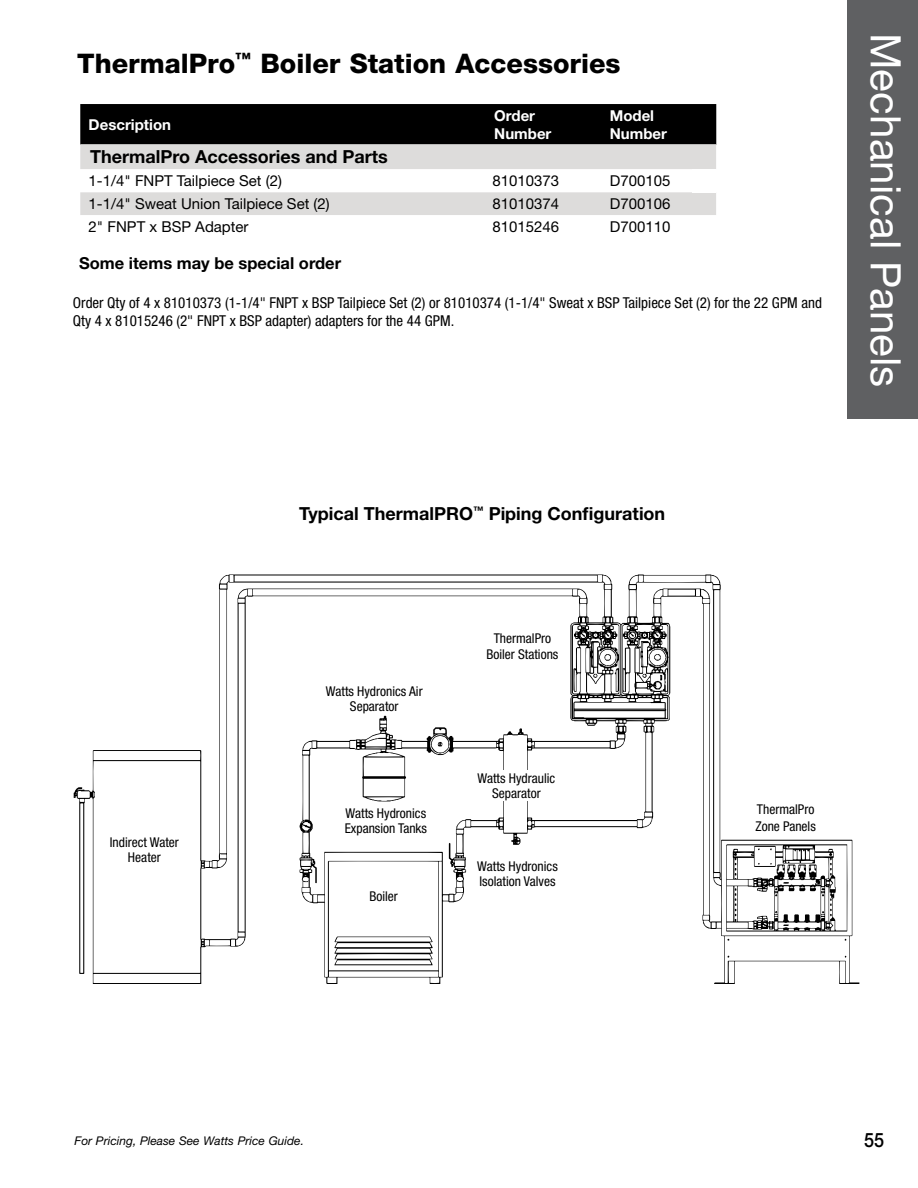
<style>
.page{position:relative;width:918px;height:1188px;background:#fff}
.page>*{position:absolute;margin:0;border:0;box-sizing:border-box;transform-origin:0 0}
.t1{font:42px "Helvetica Neue LT Std";letter-spacing:.005em;color:#fff}
.t2{font:800 27px "Helvetica Neue LT Std";color:#000}
.t3{font:500 19.8px "Helvetica Neue LT Std";color:#000;scale:.91 1}
.t4{font:700 18px "Helvetica Neue LT Std";color:#000}
.t5{font:700 16.5px "Helvetica Neue LT Std";color:#000}
.t6{font:condensed 15px/18px "Helvetica Neue LT Std";color:#000}
.t7{font:15px "Helvetica Neue LT Std";color:#000}
.t8{font:700 15px/18px "Helvetica Neue LT Std";color:#fff}
.t9{font:condensed 13.5px/15px "Helvetica Neue LT Std";color:#000;text-align:center}
.t10{font:italic 12px "Helvetica Neue LT Std";color:#000}
</style>
<div class="page">
<div style="left:848px;top:0;width:70px;height:418px;background:#5f6062"></div>
<div style="left:80px;top:104px;width:636px;height:40px;background:#000"></div>
<svg style="left:80px;top:144px;width:636px;height:71px;fill:#dddcdb"></svg>
<div style="left:692px;top:169px;width:24px;height:23px;background:#fff"></div>
<svg style="left:74px;top:574px;width:785px;height:410px"></svg>
<svg style="left:334px;top:937px;width:99px;height:28px"></svg>
<svg style="left:660px;top:675px;width:2px;height:6px"></svg>
<svg style="left:593px;top:674px;width:5px;height:4px"></svg>
<svg style="left:643px;top:674px;width:4px;height:4px"></svg>
<svg style="left:726px;top:844px;width:121px;height:88px"></svg>
<svg style="left:431px;top:735px;width:19px;height:19px"></svg>
<svg style="left:649px;top:648px;width:17px;height:18px"></svg>
<svg style="left:599px;top:648px;width:17px;height:18px"></svg>
<div style="left:457px;top:770px;width:119px;height:31px;background:#fff"></div>
<div style="left:326px;top:806px;width:120px;height:30px;background:#fff"></div>
<div style="left:469px;top:857px;width:97px;height:33px;background:#fff"></div>
<div style="left:344px;top:884px;width:80px;height:25px;background:#fff"></div>
<div style="left:104px;top:828px;width:81px;height:43px;background:#fff"></div>
<div style="left:325px;top:683px;width:99px;height:30px;background:#fff"></div>
<h2 class="t2" style="left:77px;top:48px;width:545px">ThermalPro<sup>™</sup> Boiler Station Accessories</h2>
<p class="t8" style="left:89px;top:115px;width:84px">Description</p>
<p class="t8" style="left:494px;top:106px;width:59px">Order<br>Number</p>
<p class="t8" style="left:610px;top:106px;width:59px">Model<br>Number</p>
<h3 class="t4" style="left:90px;top:146px;width:299px">ThermalPro Accessories and Parts</h3>
<p class="t7" style="left:89px;top:172px;width:195px">1-1/4" FNPT Tailpiece Set (2)</p>
<p class="t7" style="left:492px;top:172px;width:68px">81010373</p>
<p class="t7" style="left:610px;top:172px;width:62px">D700105</p>
<p class="t7" style="left:89px;top:195px;width:243px">1-1/4" Sweat Union Tailpiece Set (2)</p>
<p class="t7" style="left:492px;top:195px;width:68px">81010374</p>
<p class="t7" style="left:610px;top:195px;width:62px">D700106</p>
<p class="t7" style="left:89px;top:217px;width:162px">2" FNPT x BSP Adapter</p>
<p class="t7" style="left:492px;top:217px;width:68px">81015246</p>
<p class="t7" style="left:610px;top:217px;width:62px">D700110</p>
<p class="t5" style="left:79px;top:253px;width:264px">Some items may be special order</p>
<p class="t6" style="left:73px;top:293px;width:751px">Order Qty of 4 x 81010373 (1-1/4" FNPT x BSP Tailpiece Set (2) or 81010374 (1-1/4" Sweat x BSP Tailpiece Set (2) for the 22 GPM and<br>Qty 4 x 81015246 (2" FNPT x BSP adapter) adapters for the 44 GPM.</p>
<h3 class="t4" style="left:299px;top:502px;width:368px">Typical ThermalPRO<sup>™</sup> Piping Configuration</h3>
<p class="t9" style="left:110px;top:834px;width:71px">Indirect Water<br>Heater</p>
<p class="t9" style="left:326px;top:683px;width:98px">Watts Hydronics Air<br>Separator</p>
<p class="t9" style="left:345px;top:806px;width:84px;text-align:left">Watts Hydronics<br>Expansion Tanks</p>
<p class="t9" style="left:369px;top:889px;width:30px">Boiler</p>
<p class="t9" style="left:486px;top:630px;width:74px;line-height:16.2px">ThermalPro<br>Boiler Stations</p>
<p class="t9" style="left:477px;top:771px;width:79px">Watts Hydraulic<br>Separator</p>
<p class="t9" style="left:477px;top:859px;width:82px;text-align:left">Watts Hydronics<br>Isolation Valves</p>
<p class="t9" style="left:755px;top:801px;width:62px;line-height:16.2px;text-align:left">ThermalPro<br>Zone Panels</p>
<h1 class="t1" style="left:911px;top:33px;width:356px;rotate:90deg">Mechanical Panels</h1>
<p class="t10" style="left:75px;top:1134px;width:231px">For Pricing, Please See Watts Price Guide.</p>
<h3 class="t3" style="left:864px;top:1129px;width:23px">55</h3>
</div>
